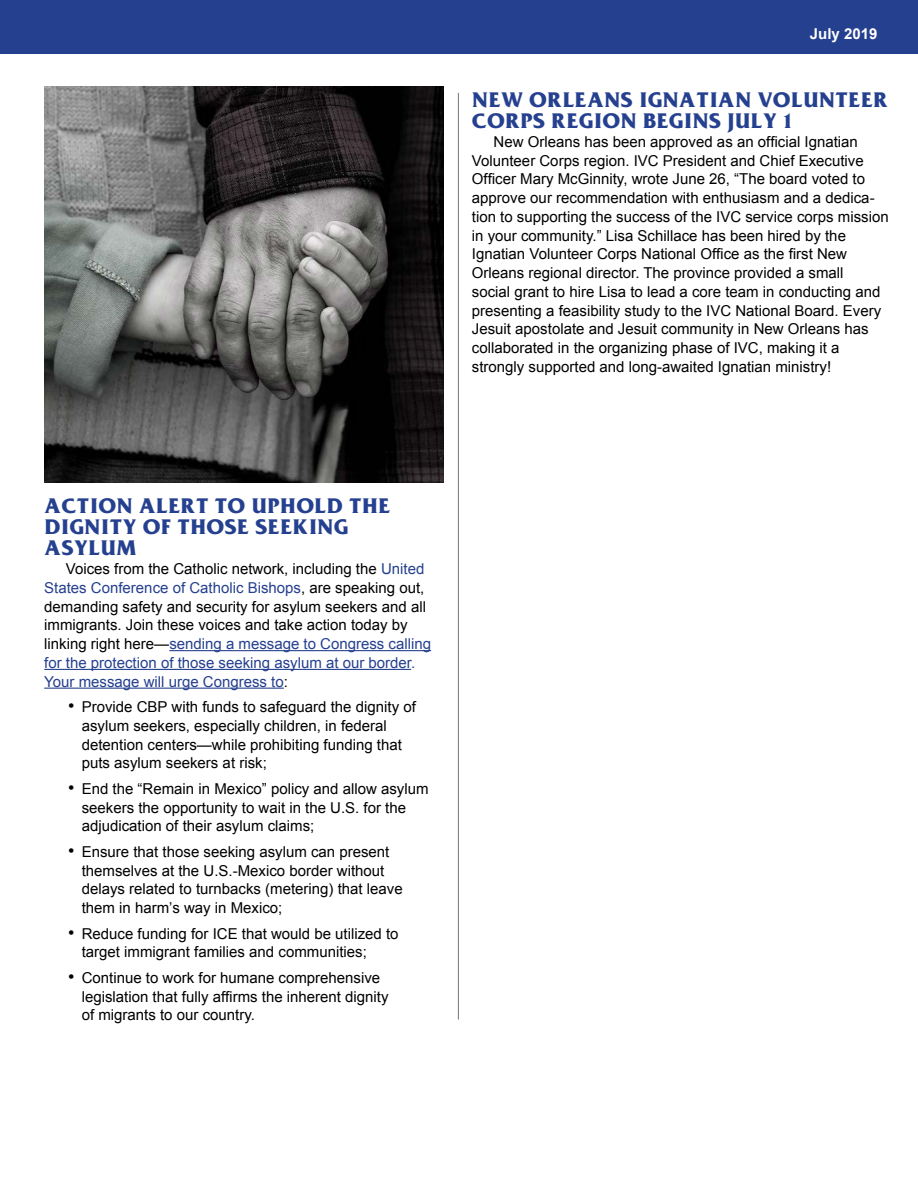
<style>
.page{position:relative;width:918px;height:1188px;background:#fff}
.page>*{position:absolute;margin:0;border:0;box-sizing:border-box;transform-origin:0 0}
.t1{font:700 19.5px/21px "Friz Quadrata";color:#25408f}
.t2{font:15px/18.8px "Arial";color:#000}
.t3{font:700 15px "Arial";color:#fff}
.s1{color:#25408f}
.s2{font-size:18px}
</style>
<div class="page">
<div style="left:0;top:0;width:918px;height:54px;background:#25408f"></div>
<hr style="left:169px;top:650px;width:262px;height:1px;background:#25408f">
<hr style="left:44px;top:669px;width:367px;height:1px;background:#25408f">
<hr style="left:44px;top:688px;width:240px;height:1px;background:#25408f">
<img style="left:44px;top:86px;width:400px;height:396px">
<hr style="left:458px;top:93px;width:1px;height:927px;background:#000">
<p class="t3" style="left:810px;top:24px;width:69px">July 2019</p>
<h1 class="t1" style="left:472px;top:89px;width:91px">NEW ORLEANS</h1>
<h1 class="t1" style="left:639px;top:89px;width:25px">IGNATIAN</h1>
<h1 class="t1" style="left:757px;top:89px;width:31px">VOLUNTEER</h1>
<h1 class="t1" style="left:472px;top:110px;width:31px">CORPS</h1>
<h1 class="t1" style="left:551px;top:110px;width:30px">REGION</h1>
<h1 class="t1" style="left:643px;top:110px;width:14px">BEGINS</h1>
<h1 class="t1" style="left:727px;top:110px;width:23px">JULY</h1>
<h1 class="t1" style="left:783px;top:110px;width:10px">1</h1>
<p class="t2" style="left:472px;top:133px;width:418px;text-indent:22px">New Orleans has been approved as an official Ignatian Volunteer Corps region. IVC President and Chief Executive Officer Mary McGinnity, wrote June 26, “The board voted to approve our recommendation with enthusiasm and a dedica&shy;tion to supporting the success of the IVC service corps mission in your community.” Lisa Schillace has been hired by the Ignatian Volunteer Corps National Office as the first New Orleans regional director. The province provided a small<br>social grant to hire Lisa to lead a core team in conducting and presenting a feasibility study to the IVC National Board. Every Jesuit apostolate and Jesuit community in New Orleans has collaborated in the organizing phase of IVC, making it a strongly supported and long-awaited Ignatian ministry!</p>
<h1 class="t1" style="left:44px;top:495px;width:348px">ACTION ALERT TO UPHOLD THE<br>DIGNITY OF THOSE SEEKING<br>ASYLUM</h1>
<p class="t2" style="left:44px;top:560px;width:388px;text-indent:22px">Voices from the Catholic network, including the <span class="s1">United States Conference of Catholic Bishops</span>, are speaking out, demanding safety and security for asylum seekers and all immigrants. Join these voices and take action today by linking right here—<span class="s1">sending a message to Congress calling for the protection of those seeking asylum at our border.<br>Your message will urge Congress to</span>:</p>
<p class="t2" style="left:82px;top:698px;width:336px;text-indent:-14px"><span class="s2">•</span> Provide CBP with funds to safeguard the dignity of asylum seekers, especially children, in federal detention centers—while prohibiting funding that puts asylum seekers at risk;</p>
<p class="t2" style="left:82px;top:779px;width:348px;text-indent:-14px"><span class="s2">•</span> End the “Remain in Mexico” policy and allow asylum seekers the opportunity to wait in the U.S. for the adjudication of their asylum claims;</p>
<p class="t2" style="left:82px;top:842px;width:322px;text-indent:-14px"><span class="s2">•</span> Ensure that those seeking asylum can present themselves at the U.S.-Mexico border without delays related to turnbacks (metering) that leave them in harm’s way in Mexico;</p>
<p class="t2" style="left:82px;top:924px;width:318px;text-indent:-14px"><span class="s2">•</span> Reduce funding for ICE that would be utilized to target immigrant families and communities;</p>
<p class="t2" style="left:82px;top:968px;width:308px;text-indent:-14px"><span class="s2">•</span> Continue to work for humane comprehensive legislation that fully affirms the inherent dignity of migrants to our country.</p>
</div>
